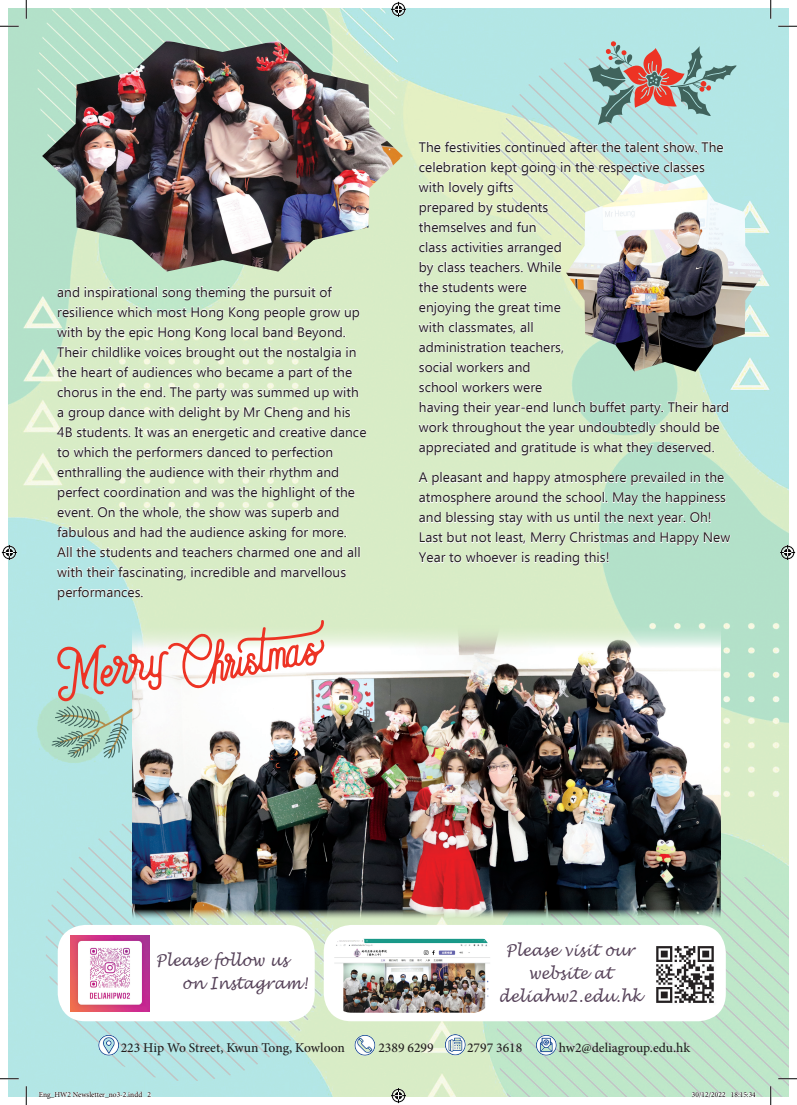
<style>
.page{position:relative;width:797px;height:1105px;background:#fff}
.page>*{position:absolute;margin:0;border:0;box-sizing:border-box;transform-origin:0 0}
.t1{font:italic 16.25px/23.1px "Lucida Handwriting";letter-spacing:.02em;color:#564259;text-align:center;scale:.9 1}
.Content_chi{font:13.75px/20px "Ebrima";color:#231f20}
.t2{font:500 13.5px "Minion Pro";color:#231f20}
.t3{font:7.5px "Minion Pro";color:#000}
</style>
<div class="page">
<img style="left:9px;top:9px;width:779px;height:1087px">
<div style="left:58px;top:925px;width:257px;height:96px;background:#fff;border-radius:28px"></div>
<img style="left:70px;top:935px;width:80px;height:77px">
<div style="left:324px;top:925px;width:401px;height:96px;background:#fff;border-radius:28px"></div>
<img style="left:334px;top:938px;width:156px;height:75px">
<img style="left:656px;top:946px;width:58px;height:57px">
<img style="left:97px;top:1033px;width:24px;height:23px">
<img style="left:354px;top:1033px;width:23px;height:23px">
<img style="left:444px;top:1035px;width:24px;height:22px">
<img style="left:534px;top:1033px;width:24px;height:23px">
<svg style="left:57px;top:286px;width:303px;height:94px"></svg>
<svg style="left:57px;top:386px;width:309px;height:74px"></svg>
<svg style="left:57px;top:466px;width:298px;height:54px"></svg>
<svg style="left:56px;top:526px;width:304px;height:32px"></svg>
<svg style="left:57px;top:566px;width:289px;height:34px;background:#d9eed6"></svg>
<svg style="left:418px;top:141px;width:306px;height:14px"></svg>
<svg style="left:418px;top:161px;width:287px;height:72px"></svg>
<svg style="left:418px;top:241px;width:143px;height:54px"></svg>
<svg style="left:418px;top:301px;width:143px;height:34px"></svg>
<svg style="left:419px;top:341px;width:145px;height:13px"></svg>
<svg style="left:419px;top:361px;width:111px;height:14px"></svg>
<svg style="left:419px;top:381px;width:123px;height:14px"></svg>
<svg style="left:418px;top:401px;width:311px;height:55px"></svg>
<svg style="left:418px;top:471px;width:313px;height:95px"></svg>
<img style="left:566px;top:174px;width:197px;height:198px">
<img style="left:133px;top:624px;width:587px;height:295px">
<img style="left:42px;top:40px;width:361px;height:232px">
<svg style="left:51px;top:620px;width:274px;height:139px"></svg>
<svg style="left:588px;top:40px;width:148px;height:85px;background:#a5b6b2"></svg>
<svg style="left:0;top:25px;width:19px;height:2px"></svg>
<svg style="left:778px;top:25px;width:19px;height:2px"></svg>
<svg style="left:0;top:1078px;width:19px;height:1px"></svg>
<svg style="left:778px;top:1078px;width:19px;height:1px"></svg>
<svg style="left:25px;top:0;width:2px;height:19px"></svg>
<svg style="left:25px;top:1086px;width:2px;height:19px"></svg>
<svg style="left:770px;top:0;width:1px;height:19px"></svg>
<svg style="left:770px;top:1086px;width:1px;height:19px"></svg>
<svg style="left:391px;top:2px;width:15px;height:15px"></svg>
<svg style="left:391px;top:1088px;width:15px;height:15px"></svg>
<svg style="left:2px;top:545px;width:15px;height:15px"></svg>
<svg style="left:780px;top:545px;width:15px;height:15px"></svg>
<svg style="left:38px;top:1090px;width:113px;height:7px"></svg>
<svg style="left:691px;top:1092px;width:65px;height:5px"></svg>
<p class="Content_chi" style="left:57px;top:281px;width:311px">and inspirational song theming the pursuit of resilience which most Hong Kong people grow up with by the epic Hong Kong local band Beyond.<br>Their childlike voices brought out the nostalgia in the heart of audiences who became a part of the chorus in the end. The party was summed up with a group dance with delight by Mr Cheng and his 4B students. It was an energetic and creative dance to which the performers danced to perfection enthralling the audience with their rhythm and perfect coordination and was the highlight of the event. On the whole, the show was superb and fabulous and had the audience asking for more.<br>All the students and teachers charmed one and all with their fascinating, incredible and marvellous performances.</p>
<p class="Content_chi" style="left:419px;top:136px;width:312px">The festivities continued after the talent show. The celebration kept going in the respective classes with lovely gifts<br>prepared by students<br>themselves and fun<br>class activities arranged<br>by class teachers. While<br>the students were<br>enjoying the great time<br>with classmates, all<br>administration teachers,<br>social workers and<br>school workers were<br>having their year-end lunch buffet party. Their hard work throughout the year undoubtedly should be appreciated and gratitude is what they deserved.</p>
<p class="Content_chi" style="left:419px;top:467px;width:313px">A pleasant and happy atmosphere prevailed in the atmosphere around the school. May the happiness and blessing stay with us until the next year. Oh!<br>Last but not least, Merry Christmas and Happy New Year to whoever is reading this!</p>
<p class="t1" style="left:156px;top:949px;width:148px">Please follow us</p>
<p class="t1" style="left:182px;top:972px;width:141px">on Instagram!</p>
<p class="t1" style="left:506px;top:939px;width:144px">Please visit our website at</p>
<p class="t1" style="left:498px;top:985px;width:160px">deliahw2.edu.hk</p>
<p class="t2" style="left:121px;top:1038px;width:226px">223 Hip Wo Street, Kwun Tong, Kowloon</p>
<p class="t2" style="left:378px;top:1038px;width:57px">2389 6299</p>
<p class="t2" style="left:467px;top:1038px;width:57px">2797 3618</p>
<p class="t2" style="left:559px;top:1038px;width:133px">hw2@deliagroup.edu.hk</p>
<p class="t3" style="left:39px;top:1090px;width:114px">Eng_HW2 Newsletter_no3-2.indd 2</p>
<p class="t3" style="left:692px;top:1090px;width:65px">30/12/2022 18:15:34</p>
</div>
